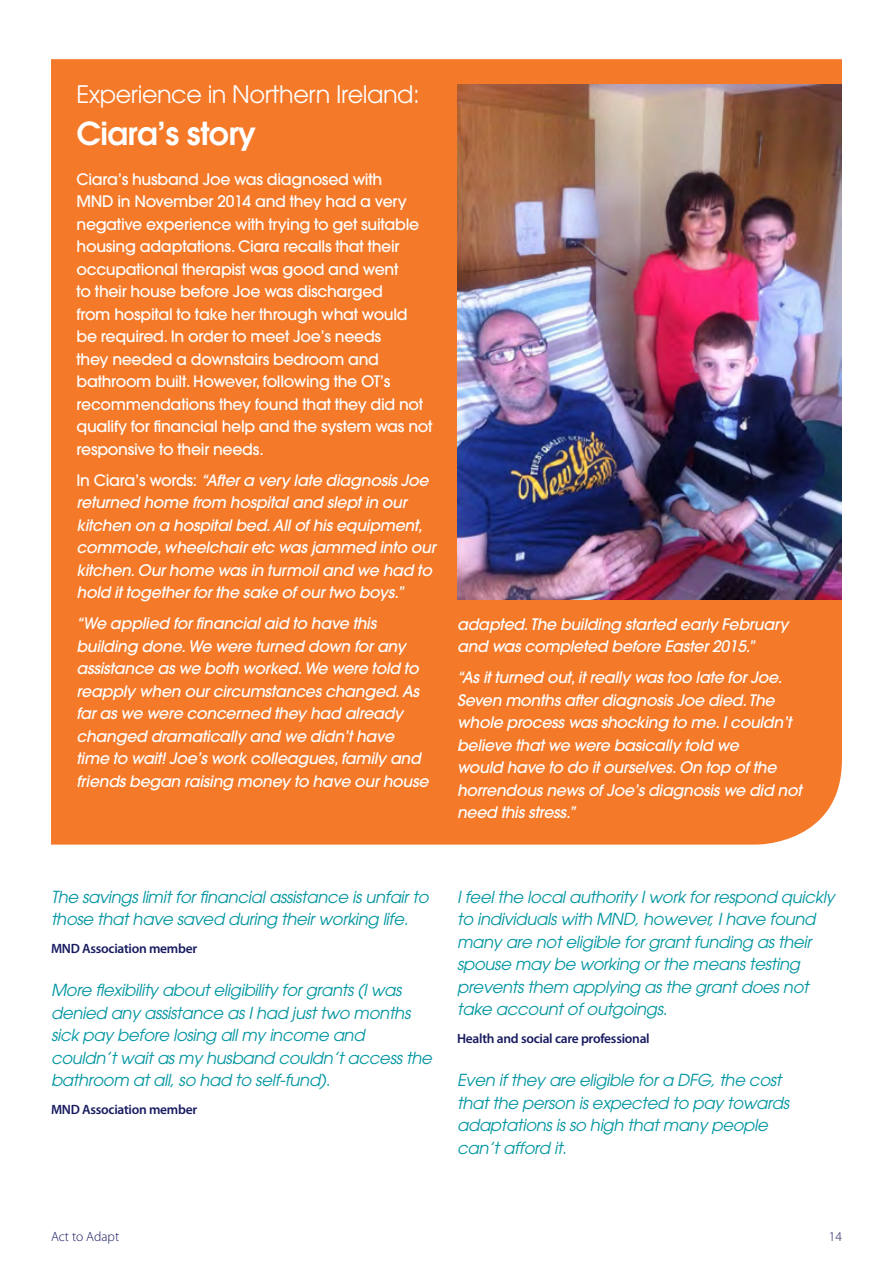
<style>
.page{position:relative;width:893px;height:1263px;background:#fff}
.page>*{position:absolute;margin:0;border:0;box-sizing:border-box;transform-origin:0 0}
.t1{font:600 31.5px "Avant Garde";letter-spacing:-.02em;color:#fff}
.t2{font:24px "Avant Garde";letter-spacing:-.02em;color:#fff}
.t3{font:italic 16.5px/22.5px "Avant Garde";letter-spacing:-.02em;color:#0095a1}
.t4{font:italic 500 15.75px/22.5px "Avant Garde";letter-spacing:-.02em;color:#fff}
.t5{font:500 15.75px/22.5px "Avant Garde";letter-spacing:-.02em;color:#fff}
.t6{font:600 13.5px "Myriad Pro";letter-spacing:-.02em;color:#171b60}
.t7{font:300 13.5px "Myriad Pro";color:#171b60}
.s1{font-style:normal}
</style>
<div class="page">
<div style="left:51px;top:59px;width:791px;height:786px;background:#f47929"></div>
<img style="left:457px;top:85px;width:385px;height:515px">
<h2 class="t2" style="left:77px;top:80px;width:345px">Experience in Northern Ireland:</h2>
<h1 class="t1" style="left:77px;top:113px;width:181px">Ciara’s story</h1>
<p class="t5" style="left:77px;top:168px;width:357px">Ciara’s husband Joe was diagnosed with<br>MND in November 2014 and they had a very negative experience with trying to get suitable housing adaptations. Ciara recalls that their occupational therapist was good and went<br>to their house before Joe was discharged<br>from hospital to take her through what would<br>be required. In order to meet Joe’s needs<br>they needed a downstairs bedroom and bathroom built. However, following the OT’s recommendations they found that they did not qualify for financial help and the system was not responsive to their needs.</p>
<p class="t4" style="left:77px;top:469px;width:361px"><span class="s1">In Ciara’s words:</span> “After a very late diagnosis Joe returned home from hospital and slept in our kitchen on a hospital bed. All of his equipment, commode, wheelchair etc was jammed into our kitchen. Our home was in turmoil and we had to hold it together for the sake of our two boys.”</p>
<p class="t4" style="left:77px;top:612px;width:354px">“We applied for financial aid to have this building done. We were turned down for any assistance as we both worked. We were told to reapply when our circumstances changed. As far as we were concerned they had already changed dramatically and we didn’t have time to wait! Joe’s work colleagues, family and friends began raising money to have our house</p>
<p class="t4" style="left:457px;top:613px;width:333px">adapted. The building started early February and was completed before Easter 2015.”</p>
<p class="t4" style="left:457px;top:666px;width:346px">“As it turned out, it really was too late for Joe.<br>Seven months after diagnosis Joe died. The whole process was shocking to me. I couldn’t believe that we were basically told we<br>would have to do it ourselves. On top of the horrendous news of Joe’s diagnosis we did not need this stress.”</p>
<p class="t3" style="left:51px;top:885px;width:379px">The savings limit for financial assistance is unfair to those that have saved during their working life.</p>
<p class="t6" style="left:51px;top:939px;width:148px">MND Association member</p>
<p class="t3" style="left:51px;top:979px;width:382px">More flexibility about eligibility for grants (I was denied any assistance as I had just two months sick pay before losing all my income and couldn’t wait as my husband couldn’t access the bathroom at all, so had to self-fund).</p>
<p class="t6" style="left:51px;top:1100px;width:148px">MND Association member</p>
<p class="t3" style="left:457px;top:885px;width:379px">I feel the local authority I work for respond quickly to individuals with MND, however, I have found many are not eligible for grant funding as their spouse may be working or the means testing prevents them applying as the grant does not take account of outgoings.</p>
<p class="t6" style="left:457px;top:1029px;width:194px">Health and social care professional</p>
<p class="t3" style="left:457px;top:1069px;width:333px">Even if they are eligible for a DFG, the cost that the person is expected to pay towards adaptations is so high that many people can’t afford it.</p>
<p class="t7" style="left:51px;top:1228px;width:70px">Act to Adapt</p>
<p class="t7" style="left:829px;top:1228px;width:15px">14</p>
</div>
